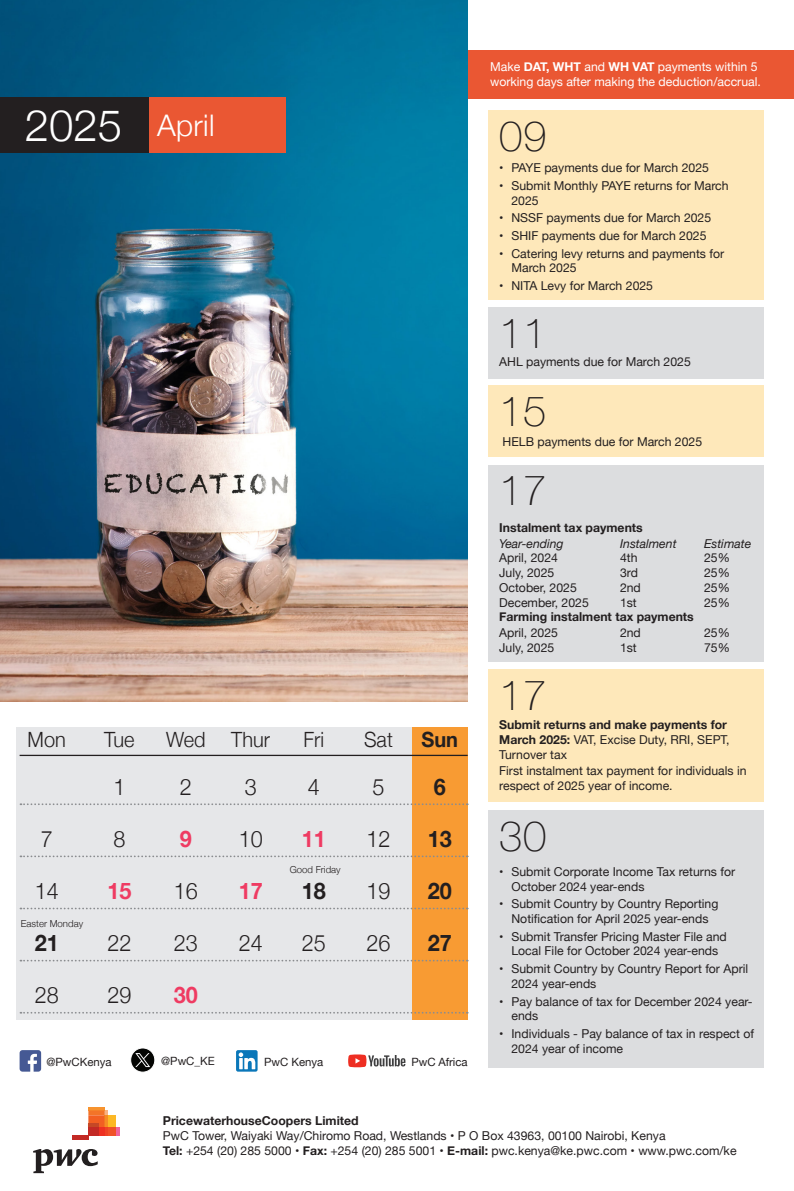
<style>
.page{position:relative;width:794px;height:1191px;background:#fff}
.page>*{position:absolute;margin:0;border:0;box-sizing:border-box;transform-origin:0 0}
.t1{font:300 43.75px "Helvetica Neue";color:#fff}
.t2{font:100 42px "Helvetica Neue";letter-spacing:.01em;color:#231f20}
.t3{font:300 29.75px "Helvetica Neue";letter-spacing:.01em;color:#fff}
.t4{font:300 22.75px "Helvetica Neue";color:#231f20;scale:.95 1}
.t5{font:700 22.75px "Helvetica Neue";color:#231f20;scale:.95 1}
.t6{font:700 22.75px "Helvetica Neue";color:#ef3b62;scale:.95 1}
.t7{font:300 21px "Helvetica Neue";color:#231f20;scale:.95 1}
.t8{font:700 21px "Helvetica Neue";color:#231f20;scale:.95 1}
.Body_text{font:12.25px/14.7px "Helvetica Neue";color:#231f20}
.t9{font:700 12.25px/14.7px "Helvetica Neue";color:#231f20}
.t10{font:12.25px/14.7px "Helvetica Neue";color:#fff}
.t11{font:italic 12.25px "Helvetica Neue";color:#231f20}
.Body_text-2{font:11.38px "Helvetica Neue";color:#231f20}
.t12{font:300 9.62px "Helvetica Neue";color:#231f20}
.s1{font-weight:700}
.s2{font-weight:400}
</style>
<div class="page">
<div style="left:459px;top:50px;width:335px;height:48px;background:#ea5733"></div>
<div style="left:16px;top:727px;width:398px;height:292px;background:#e6e7e9"></div>
<div style="left:412px;top:727px;width:56px;height:292px;background:#f89b33"></div>
<div style="left:488px;top:110px;width:276px;height:189px;background:#fee8ba"></div>
<div style="left:488px;top:307px;width:276px;height:72px;background:#dcdddf"></div>
<div style="left:488px;top:385px;width:276px;height:72px;background:#fee8ba"></div>
<div style="left:488px;top:466px;width:276px;height:196px;background:#dcdddf"></div>
<div style="left:488px;top:669px;width:276px;height:133px;background:#fee8ba"></div>
<div style="left:488px;top:810px;width:276px;height:257px;background:#dcdddf"></div>
<svg style="left:33px;top:1149px;width:65px;height:24px"></svg>
<svg style="left:116px;top:1127px;width:4px;height:8px"></svg>
<hr style="left:88px;top:1107px;width:16px;height:3px;background:#f7932e">
<div style="left:108px;top:1115px;width:8px;height:12px;background:#fcb825"></div>
<div style="left:108px;top:1127px;width:8px;height:8px;background:#f05128"></div>
<svg style="left:88px;top:1110px;width:20px;height:25px"></svg>
<div style="left:98px;top:1127px;width:6px;height:8px;background:#ee3022"></div>
<hr style="left:88px;top:1123px;width:10px;height:4px;background:#c54826">
<div style="left:88px;top:1127px;width:10px;height:8px;background:#c32a25"></div>
<hr style="left:72px;top:1135px;width:16px;height:4px;background:#c32a25">
<hr style="left:20px;top:754px;width:448px;height:2px;background:#231f20">
<svg style="left:20px;top:803px;width:448px;height:2px"></svg>
<svg style="left:20px;top:855px;width:448px;height:2px"></svg>
<svg style="left:20px;top:907px;width:448px;height:2px"></svg>
<svg style="left:20px;top:959px;width:448px;height:2px"></svg>
<svg style="left:20px;top:1012px;width:448px;height:1px"></svg>
<svg style="left:20px;top:1050px;width:21px;height:21px"></svg>
<div style="left:131px;top:1048px;width:24px;height:24px;background:#040503;border-radius:50%"></div>
<div style="left:131px;top:1048px;width:24px;height:24px;border:1px solid #fff;border-radius:50%"></div>
<svg style="left:135px;top:1053px;width:15px;height:14px"></svg>
<svg style="left:236px;top:1050px;width:21px;height:21px"></svg>
<svg style="left:348px;top:1054px;width:57px;height:13px"></svg>
<img style="left:0;top:0;width:468px;height:701px">
<div style="left:0;top:97px;width:154px;height:55px;background:#231f20"></div>
<div style="left:149px;top:97px;width:137px;height:55px;background:#ea5733"></div>
<p class="t1" style="left:25px;top:90px;width:99px">2025</p>
<p class="t3" style="left:157px;top:102px;width:59px">April</p>
<p class="t7" style="left:28px;top:723px;width:42px">Mon</p>
<p class="t7" style="left:104px;top:723px;width:33px">Tue</p>
<p class="t7" style="left:166px;top:723px;width:111px">Wed Thur</p>
<p class="t7" style="left:303px;top:723px;width:23px">Fri</p>
<p class="t7" style="left:364px;top:723px;width:32px">Sat</p>
<p class="t8" style="left:421px;top:723px;width:40px">Sun</p>
<p class="t4" style="left:113px;top:768px;width:14px">1</p>
<p class="t4" style="left:180px;top:768px;width:14px">2</p>
<p class="t4" style="left:245px;top:768px;width:14px">3</p>
<p class="t4" style="left:308px;top:768px;width:14px">4</p>
<p class="t4" style="left:372px;top:768px;width:14px">5</p>
<p class="t5" style="left:434px;top:768px;width:14px">6</p>
<p class="t4" style="left:41px;top:820px;width:14px">7</p>
<p class="t4" style="left:113px;top:820px;width:14px">8</p>
<p class="t6" style="left:180px;top:820px;width:14px">9</p>
<p class="t4" style="left:239px;top:820px;width:27px">10</p>
<p class="t6" style="left:302px;top:820px;width:27px">11</p>
<p class="t4" style="left:366px;top:820px;width:27px">12</p>
<p class="t5" style="left:428px;top:820px;width:27px">13</p>
<p class="t4" style="left:35px;top:872px;width:27px">14</p>
<p class="t6" style="left:107px;top:873px;width:27px">15</p>
<p class="t4" style="left:174px;top:872px;width:27px">16</p>
<p class="t6" style="left:239px;top:873px;width:27px">17</p>
<p class="t5" style="left:302px;top:873px;width:27px">18</p>
<p class="t4" style="left:366px;top:872px;width:27px">19</p>
<p class="t5" style="left:428px;top:873px;width:27px">20</p>
<p class="t5" style="left:35px;top:925px;width:27px">21</p>
<p class="t4" style="left:107px;top:924px;width:27px">22</p>
<p class="t4" style="left:174px;top:924px;width:27px">23</p>
<p class="t4" style="left:239px;top:924px;width:27px">24</p>
<p class="t4" style="left:302px;top:924px;width:27px">25</p>
<p class="t4" style="left:366px;top:924px;width:27px">26</p>
<p class="t5" style="left:428px;top:925px;width:27px">27</p>
<p class="t4" style="left:35px;top:976px;width:27px">28</p>
<p class="t4" style="left:107px;top:976px;width:27px">29</p>
<p class="t6" style="left:174px;top:977px;width:27px">30</p>
<p class="t12" style="left:290px;top:861px;width:52px">Good Friday</p>
<p class="t12" style="left:21px;top:915px;width:64px">Easter Monday</p>
<p class="Body_text-2" style="left:46px;top:1054px;width:67px">@PwCKenya</p>
<p class="Body_text-2" style="left:161px;top:1052px;width:55px">@PwC_KE</p>
<p class="Body_text-2" style="left:264px;top:1053px;width:61px">PwC Kenya</p>
<p class="Body_text-2" style="left:411px;top:1053px;width:58px">PwC Africa</p>
<p class="t10" style="left:490px;top:60px;width:272px">Make <span class="s1">DAT, WHT</span> and <span class="s1">WH VAT</span> payments within 5 working days after making the deduction/accrual.</p>
<p class="t2" style="left:499px;top:104px;width:49px">09</p>
<p class="Body_text" style="left:499px;top:161px;width:211px">• PAYE payments due for March 2025</p>
<p class="Body_text" style="left:511px;top:179px;width:219px;text-indent:-12px">• Submit Monthly PAYE returns for March<br>2025</p>
<p class="Body_text" style="left:499px;top:211px;width:213px">• NSSF payments due for March 2025</p>
<p class="Body_text" style="left:499px;top:229px;width:209px">• SHIF payments due for March 2025</p>
<p class="Body_text" style="left:511px;top:246px;width:214px;text-indent:-12px">• Catering levy returns and payments for<br>March 2025</p>
<p class="Body_text" style="left:499px;top:279px;width:155px">• NITA Levy for March 2025</p>
<p class="t2" style="left:499px;top:301px;width:49px">11</p>
<p class="Body_text" style="left:499px;top:355px;width:193px">AHL payments due for March 2025</p>
<p class="t2" style="left:499px;top:379px;width:49px">15</p>
<p class="Body_text" style="left:502px;top:435px;width:201px">HELB payments due for March 2025</p>
<p class="t2" style="left:499px;top:458px;width:49px">17</p>
<p class="t9" style="left:499px;top:520px;width:145px">Instalment tax payments</p>
<p class="t11" style="left:499px;top:534px;width:66px">Year-ending</p>
<p class="t11" style="left:620px;top:534px;width:58px">Instalment</p>
<p class="t11" style="left:704px;top:534px;width:49px">Estimate</p>
<p class="Body_text" style="left:499px;top:551px;width:60px">April, 2024</p>
<p class="Body_text" style="left:620px;top:551px;width:19px">4th</p>
<p class="Body_text" style="left:704px;top:551px;width:27px">25%</p>
<p class="Body_text" style="left:499px;top:566px;width:57px">July, 2025</p>
<p class="Body_text" style="left:620px;top:566px;width:19px">3rd</p>
<p class="Body_text" style="left:704px;top:566px;width:27px">25%</p>
<p class="Body_text" style="left:499px;top:581px;width:79px">October, 2025</p>
<p class="Body_text" style="left:620px;top:581px;width:22px">2nd</p>
<p class="Body_text" style="left:704px;top:581px;width:27px">25%</p>
<p class="Body_text" style="left:499px;top:595px;width:91px">December, 2025</p>
<p class="Body_text" style="left:620px;top:595px;width:18px">1st</p>
<p class="Body_text" style="left:704px;top:595px;width:27px">25%</p>
<p class="t9" style="left:499px;top:610px;width:196px">Farming instalment tax payments</p>
<p class="Body_text" style="left:499px;top:626px;width:60px">April, 2025</p>
<p class="Body_text" style="left:620px;top:626px;width:22px">2nd</p>
<p class="Body_text" style="left:704px;top:626px;width:27px">25%</p>
<p class="Body_text" style="left:499px;top:641px;width:57px">July, 2025</p>
<p class="Body_text" style="left:620px;top:641px;width:18px">1st</p>
<p class="Body_text" style="left:704px;top:641px;width:27px">75%</p>
<p class="t2" style="left:499px;top:663px;width:49px">17</p>
<p class="t9" style="left:499px;top:718px;width:232px">Submit returns and make payments for<br>March 2025: <span class="s2">VAT, Excise Duty, RRI, SEPT,<br>Turnover tax</span></p>
<p class="Body_text" style="left:499px;top:764px;width:249px">First instalment tax payment for individuals in respect of 2025 year of income.</p>
<p class="t2" style="left:499px;top:803px;width:49px">30</p>
<p class="Body_text" style="left:511px;top:865px;width:225px;text-indent:-12px">• Submit Corporate Income Tax returns for<br>October 2024 year-ends</p>
<p class="Body_text" style="left:499px;top:897px;width:221px;text-align:center">• Submit Country by Country Reporting<br>Notification for April 2025 year-ends</p>
<p class="Body_text" style="left:499px;top:929px;width:229px;text-align:center">• Submit Transfer Pricing Master File and<br>Local File for October 2024 year-ends</p>
<p class="Body_text" style="left:511px;top:962px;width:238px;text-indent:-12px">• Submit Country by Country Report for April<br>2024 year-ends</p>
<p class="Body_text" style="left:511px;top:994px;width:243px;text-indent:-12px">• Pay balance of tax for December 2024 year&shy;ends</p>
<p class="Body_text" style="left:511px;top:1027px;width:244px;text-indent:-12px">• Individuals - Pay balance of tax in respect of<br>2024 year of income</p>
<p class="Body_text" style="left:163px;top:1114px;width:575px"><span class="s1">PricewaterhouseCoopers Limited<br></span>PwC Tower, Waiyaki Way/Chiromo Road, Westlands • P O Box 43963, 00100 Nairobi, Kenya<br><span class="s1">Tel:</span> +254 (20) 285 5000 • <span class="s1">Fax:</span> +254 (20) 285 5001 • <span class="s1">E-mail:</span> pwc.kenya@ke.pwc.com • www.pwc.com/ke</p>
</div>
